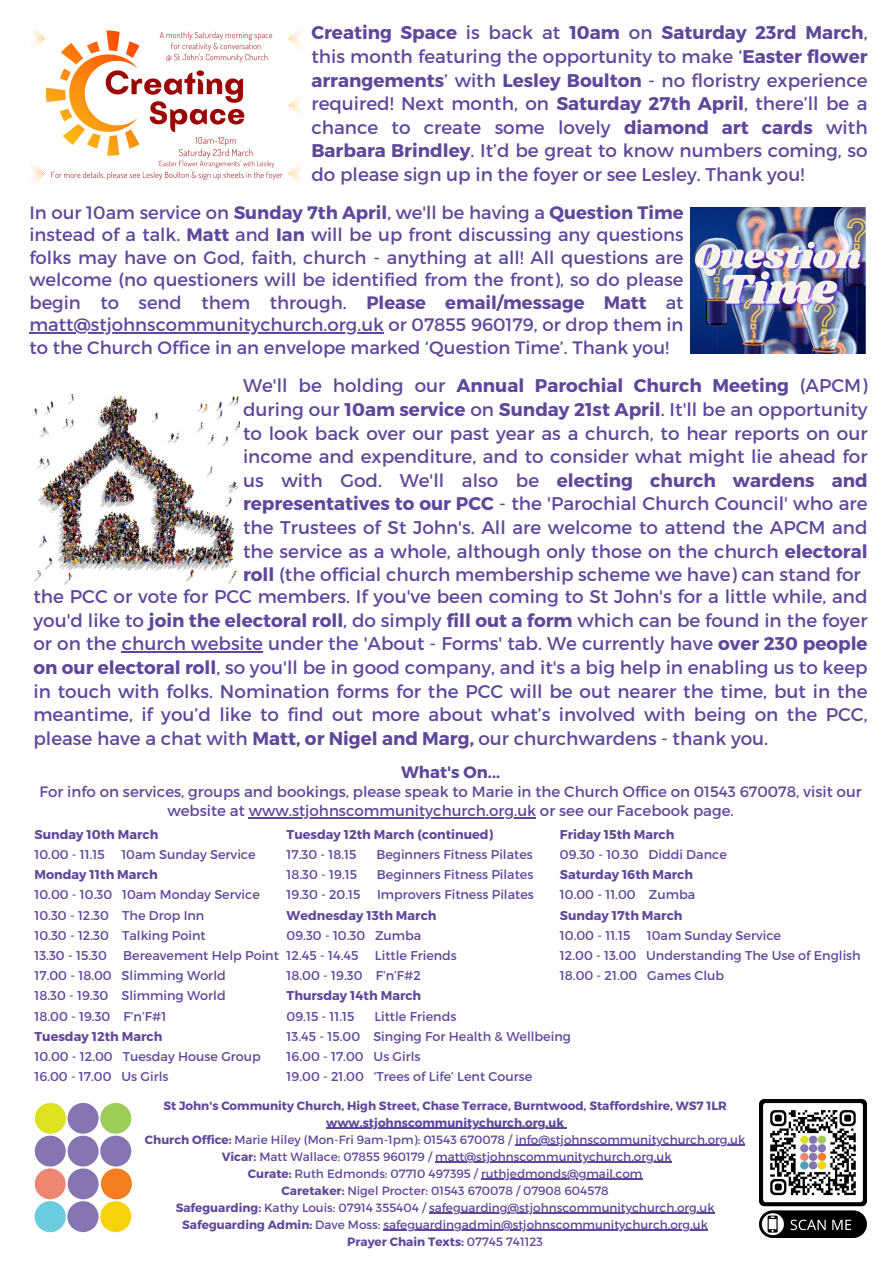
<style>
.page{position:relative;width:893px;height:1264px;background:#fff}
.page>*{position:absolute;margin:0;border:0;box-sizing:border-box;transform-origin:0 0}
.t1{font:18.3px/23.7px "Montserrat";color:#60479b;text-align:justify}
.t2{font:18px/22.5px "Montserrat";color:#60479b;text-align:justify}
.t3{font:700 16.5px "Montserrat";color:#60479b}
.t4{font:15px/19.2px "Montserrat";color:#60479b;text-align:center}
.t5{font:12.75px/20.2px "Montserrat";color:#60479b}
.t6{font:700 12.75px/20.2px "Montserrat";color:#60479b}
.t7{font:12px "Montserrat";color:#60479b}
.t8{font:700 12px "Montserrat";color:#60479b}
.s1{font-weight:700}
.s2{font-weight:400}
</style>
<div class="page">
<img style="left:34px;top:1102px;width:98px;height:131px">
<img style="left:759px;top:1099px;width:107px;height:138px">
<img style="left:34px;top:394px;width:205px;height:191px">
<img style="left:29px;top:28px;width:273px;height:156px">
<hr style="left:326px;top:1127px;width:238px;height:1px;background:#60479b">
<hr style="left:515px;top:1144px;width:230px;height:1px;background:#60479b">
<hr style="left:435px;top:1161px;width:236px;height:1px;background:#60479b">
<hr style="left:481px;top:1178px;width:161px;height:1px;background:#60479b">
<hr style="left:429px;top:1212px;width:285px;height:1px;background:#60479b">
<hr style="left:383px;top:1229px;width:325px;height:1px;background:#60479b">
<hr style="left:249px;top:817px;width:287px;height:1px;background:#60479b">
<hr style="left:122px;top:651px;width:141px;height:1px;background:#60479b">
<img style="left:690px;top:207px;width:175px;height:146px">
<hr style="left:29px;top:332px;width:355px;height:1px;background:#60479b">
<p class="t1" style="left:311px;top:20px;width:557px"><span class="s1">Creating Space</span> is back at <span class="s1">10am</span> on <span class="s1">Saturday 23rd March</span>, this month featuring the opportunity to make ‘<span class="s1">Easter flower arrangements</span>’ with <span class="s1">Lesley Boulton</span> - no floristry experience required! Next month, on <span class="s1">Saturday 27th April</span>, there’ll be a chance to create some lovely <span class="s1">diamond art cards</span> with <span class="s1">Barbara Brindley</span>. It’d be great to know numbers coming, so do please sign up in the foyer or see Lesley. Thank you!</p>
<p class="t2" style="left:29px;top:200px;width:655px">In our 10am service on <span class="s1">Sunday 7th April</span>, we'll be having a <span class="s1">Question Time </span>instead of a talk. <span class="s1">Matt</span> and <span class="s1">Ian</span> will be up front discussing any questions folks may have on God, faith, church - anything at all! All questions are welcome (no questioners will be identified from the front), so do please begin to send them through. <span class="s1">Please email/message Matt</span> at matt@stjohnscommunitychurch.org.uk or 07855 960179, or drop them in to the Church Office in an envelope marked ‘Question Time’. Thank you!</p>
<p class="t1" style="left:243px;top:373px;width:626px">We'll be holding our <span class="s1">Annual Parochial Church Meeting</span> (APCM) during our <span class="s1">10am service</span> on <span class="s1">Sunday 21st April</span>. It'll be an opportunity to look back over our past year as a church, to hear reports on our income and expenditure, and to consider what might lie ahead for us with God. We'll also be <span class="s1">electing church wardens and representatives to our PCC</span> - the 'Parochial Church Council' who are the Trustees of St John's. All are welcome to attend the APCM and the service as a whole, although only those on the church <span class="s1">electoral roll</span> (the official church membership scheme we have) can stand for</p>
<p class="t1" style="left:33px;top:584px;width:835px">the PCC or vote for PCC members. If you've been coming to St John's for a little while, and you'd like to <span class="s1">join the electoral roll</span>, do simply <span class="s1">fill out a form</span> which can be found in the foyer or on the church website under the 'About - Forms' tab. We currently have <span class="s1">over 230 people on our electoral roll</span>, so you'll be in good company, and it's a big help in enabling us to keep in touch with folks. Nomination forms for the PCC will be out nearer the time, but in the meantime, if you’d like to find out more about what’s involved with being on the PCC, please have a chat with <span class="s1">Matt, or Nigel and Marg,</span> our churchwardens - thank you.</p>
<p class="t3" style="left:401px;top:761px;width:100px">What's On...</p>
<p class="t4" style="left:39px;top:781px;width:823px">For info on services, groups and bookings, please speak to Marie in the Church Office on 01543 670078, visit our website at www.stjohnscommunitychurch.org.uk or see our Facebook page.</p>
<p class="t6" style="left:34px;top:823px;width:125px">Sunday 10th March</p>
<p class="t5" style="left:34px;top:843px;width:72px">10.00 - 11.15</p>
<p class="t5" style="left:121px;top:843px;width:136px">10am Sunday Service</p>
<p class="t6" style="left:34px;top:864px;width:125px">Monday 11th March</p>
<p class="t5" style="left:34px;top:884px;width:227px">10.00 - 10.30 10am Monday Service</p>
<p class="t5" style="left:34px;top:904px;width:76px">10.30 - 12.30</p>
<p class="t5" style="left:122px;top:904px;width:84px">The Drop Inn</p>
<p class="t5" style="left:34px;top:924px;width:76px">10.30 - 12.30</p>
<p class="t5" style="left:122px;top:924px;width:85px">Talking Point</p>
<p class="t5" style="left:34px;top:944px;width:74px">13.30 - 15.30</p>
<p class="t5" style="left:123px;top:944px;width:157px">Bereavement Help Point</p>
<p class="t5" style="left:34px;top:964px;width:79px">17.00 - 18.00</p>
<p class="t5" style="left:122px;top:964px;width:106px">Slimming World</p>
<p class="t5" style="left:34px;top:985px;width:75px">18.30 - 19.30</p>
<p class="t5" style="left:122px;top:985px;width:106px">Slimming World</p>
<p class="t5" style="left:34px;top:1005px;width:77px">18.00 - 19.30</p>
<p class="t6" style="left:286px;top:823px;width:208px">Tuesday 12th March (continued)</p>
<p class="t5" style="left:286px;top:843px;width:71px">17.30 - 18.15</p>
<p class="t5" style="left:376px;top:843px;width:158px">Beginners Fitness Pilates</p>
<p class="t5" style="left:286px;top:864px;width:72px">18.30 - 19.15</p>
<p class="t5" style="left:377px;top:864px;width:158px">Beginners Fitness Pilates</p>
<p class="t5" style="left:286px;top:884px;width:75px">19.30 - 20.15</p>
<p class="t6" style="left:560px;top:823px;width:116px">Friday 15th March</p>
<p class="t5" style="left:560px;top:843px;width:168px">09.30 - 10.30 Diddi Dance</p>
<p class="t6" style="left:560px;top:864px;width:135px">Saturday 16th March</p>
<p class="t5" style="left:560px;top:884px;width:137px">10.00 - 11.00 Zumba</p>
<p class="t6" style="left:560px;top:904px;width:124px">Sunday 17th March</p>
<p class="t5" style="left:560px;top:924px;width:72px">10.00 - 11.15</p>
<p class="t5" style="left:646px;top:924px;width:136px">10am Sunday Service</p>
<p class="t5" style="left:560px;top:944px;width:78px">12.00 - 13.00</p>
<p class="t5" style="left:646px;top:944px;width:216px">Understanding The Use of English</p>
<p class="t5" style="left:560px;top:964px;width:79px">18.00 - 21.00</p>
<p class="t5" style="left:647px;top:964px;width:78px">Games Club</p>
<p class="t5" style="left:286px;top:884px;width:249px;text-indent:90px">Improvers Fitness Pilates<br><span class="s1">Wednesday 13th March</span></p>
<p class="t5" style="left:286px;top:924px;width:136px">09.30 - 10.30 Zumba</p>
<p class="t5" style="left:286px;top:944px;width:73px">12.45 - 14.45</p>
<p class="t5" style="left:375px;top:944px;width:83px">Little Friends</p>
<p class="t5" style="left:286px;top:964px;width:136px">18.00 - 19.30 F’n’F#2</p>
<p class="t6" style="left:286px;top:985px;width:136px">Thursday 14th March</p>
<p class="t5" style="left:286px;top:1005px;width:69px">09.15 - 11.15</p>
<p class="t5" style="left:374px;top:1005px;width:83px">Little Friends</p>
<p class="t5" style="left:286px;top:1025px;width:286px">13.45 - 15.00 Singing For Health &amp; Wellbeing</p>
<p class="t5" style="left:286px;top:1045px;width:79px">16.00 - 17.00</p>
<p class="t5" style="left:373px;top:1045px;width:48px">Us Girls</p>
<p class="t5" style="left:286px;top:1065px;width:79px">19.00 - 21.00</p>
<p class="t5" style="left:374px;top:1065px;width:160px">‘Trees of Life’ Lent Course</p>
<p class="t6" style="left:34px;top:1005px;width:133px;text-indent:89px"><span class="s2">F’n’F#1<br></span>Tuesday 12th March</p>
<p class="t5" style="left:34px;top:1045px;width:80px">10.00 - 12.00</p>
<p class="t5" style="left:123px;top:1045px;width:140px">Tuesday House Group</p>
<p class="t5" style="left:34px;top:1065px;width:79px">16.00 - 17.00</p>
<p class="t5" style="left:121px;top:1065px;width:48px">Us Girls</p>
<p class="t8" style="left:163px;top:1097px;width:565px">St John's Community Church, High Street, Chase Terrace, Burntwood, Staffordshire, WS7 1LR</p>
<h1 class="t8" style="left:326px;top:1114px;width:239px">www.stjohnscommunitychurch.org.uk</h1>
<h1 class="t7" style="left:145px;top:1131px;width:601px"><span class="s1">Church Office:</span> Marie Hiley (Mon-Fri 9am-1pm): 01543 670078 / info@stjohnscommunitychurch.org.uk</h1>
<h2 class="t7" style="left:222px;top:1148px;width:451px"><span class="s1">Vicar:</span> Matt Wallace: 07855 960179 / matt@stjohnscommunitychurch.org.uk</h2>
<p class="t7" style="left:248px;top:1165px;width:396px"><span class="s1">Curate:</span> Ruth Edmonds: 07710 497395 / ruthjedmonds@gmail.com</p>
<p class="t7" style="left:281px;top:1182px;width:329px"><span class="s1">Caretaker:</span> Nigel Procter: 01543 670078 / 07908 604578</p>
<p class="t7" style="left:176px;top:1199px;width:540px"><span class="s1">Safeguarding:</span> Kathy Louis: 07914 355404 / safeguarding@stjohnscommunitychurch.org.uk</p>
<p class="t7" style="left:182px;top:1216px;width:527px"><span class="s1">Safeguarding Admin:</span> Dave Moss: safeguardingadmin@stjohnscommunitychurch.org.uk</p>
<p class="t8" style="left:347px;top:1233px;width:197px">Prayer Chain Texts: <span class="s2">07745 741123</span></p>
</div>
